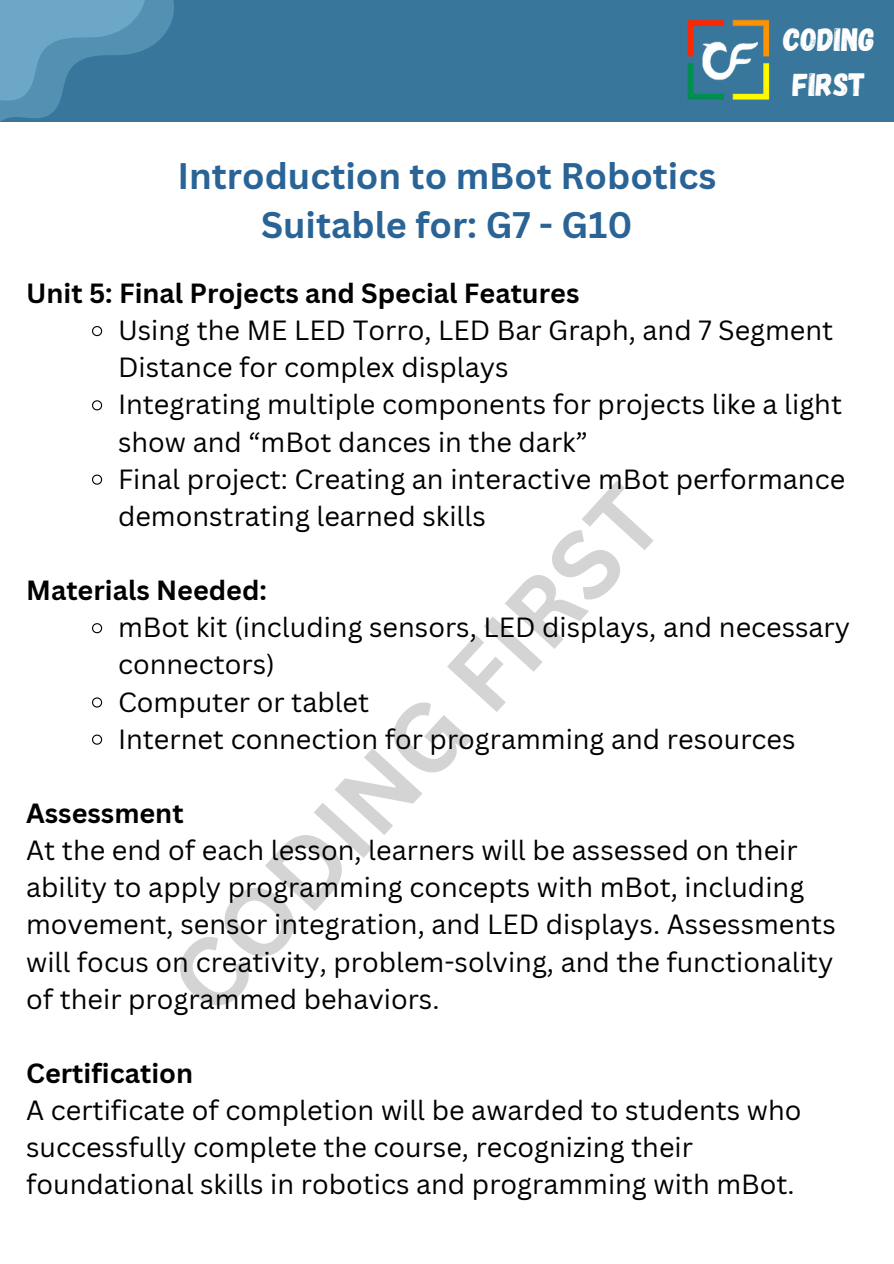
<style>
.page{position:relative;width:894px;height:1264px;background:#fff}
.page>*{position:absolute;margin:0;border:0;box-sizing:border-box;transform-origin:0 0}
.t1{font:700 94.5px "Canva Sans";color:#000}
.t2{font:700 36px/49.5px "Canva Sans";color:#2a6496;text-align:center}
.t3{font:32.25px/45px "Gagalin";color:#fff}
.t4{font:27px/37.2px "Canva Sans";color:#000}
.t5{font:700 27px "Canva Sans";color:#000}
</style>
<div class="page">
<div style="left:0;top:0;width:893px;height:121px;background:#38779b"></div>
<svg style="left:0;top:0;width:174px;height:122px"></svg>
<img style="left:687px;top:19px;width:83px;height:81px">
<svg style="left:92px;top:326px;width:11px;height:11px"></svg>
<svg style="left:92px;top:400px;width:11px;height:11px"></svg>
<svg style="left:92px;top:474px;width:11px;height:11px"></svg>
<svg style="left:92px;top:623px;width:11px;height:11px"></svg>
<svg style="left:92px;top:697px;width:11px;height:11px"></svg>
<svg style="left:92px;top:734px;width:11px;height:11px"></svg>
<p class="t2" style="left:177px;top:150px;width:540px">Introduction to mBot Robotics<br>Suitable for: G7 - G10</p>
<p class="t3" style="left:783px;top:15px;width:93px">CODING<br>FIRST</p>
<p class="t5" style="left:26px;top:274px;width:554px">Unit 5: Final Projects and Special Features</p>
<h3 class="t4" style="left:118px;top:311px;width:716px">Using the ME LED Torro, LED Bar Graph, and 7 Segment<br>Distance for complex displays</h3>
<h2 class="t4" style="left:118px;top:385px;width:725px">Integrating multiple components for projects like a light show and “mBot dances in the dark”</h2>
<h4 class="t4" style="left:118px;top:459px;width:728px">Final project: Creating an interactive mBot performance demonstrating learned skills</h4>
<h1 class="t1" style="left:141px;top:954px;width:673px;rotate:-48deg">CODING FIRST</h1>
<p class="t5" style="left:26px;top:571px;width:242px">Materials Needed:</p>
<p class="t4" style="left:118px;top:608px;width:733px">mBot kit (including sensors, LED displays, and necessary connectors)</p>
<p class="t4" style="left:118px;top:682px;width:253px">Computer or tablet</p>
<h4 class="t4" style="left:118px;top:719px;width:679px">Internet connection for programming and resources</h4>
<p class="t5" style="left:26px;top:794px;width:159px">Assessment</p>
<p class="t4" style="left:26px;top:831px;width:810px">At the end of each lesson, learners will be assessed on their ability to apply programming concepts with mBot, including movement, sensor integration, and LED displays. Assessments will focus on creativity, problem-solving, and the functionality of their programmed behaviors.</p>
<p class="t5" style="left:26px;top:1054px;width:168px">Certification</p>
<p class="t4" style="left:26px;top:1090px;width:776px">A certificate of completion will be awarded to students who successfully complete the course, recognizing their foundational skills in robotics and programming with mBot.</p>
</div>
